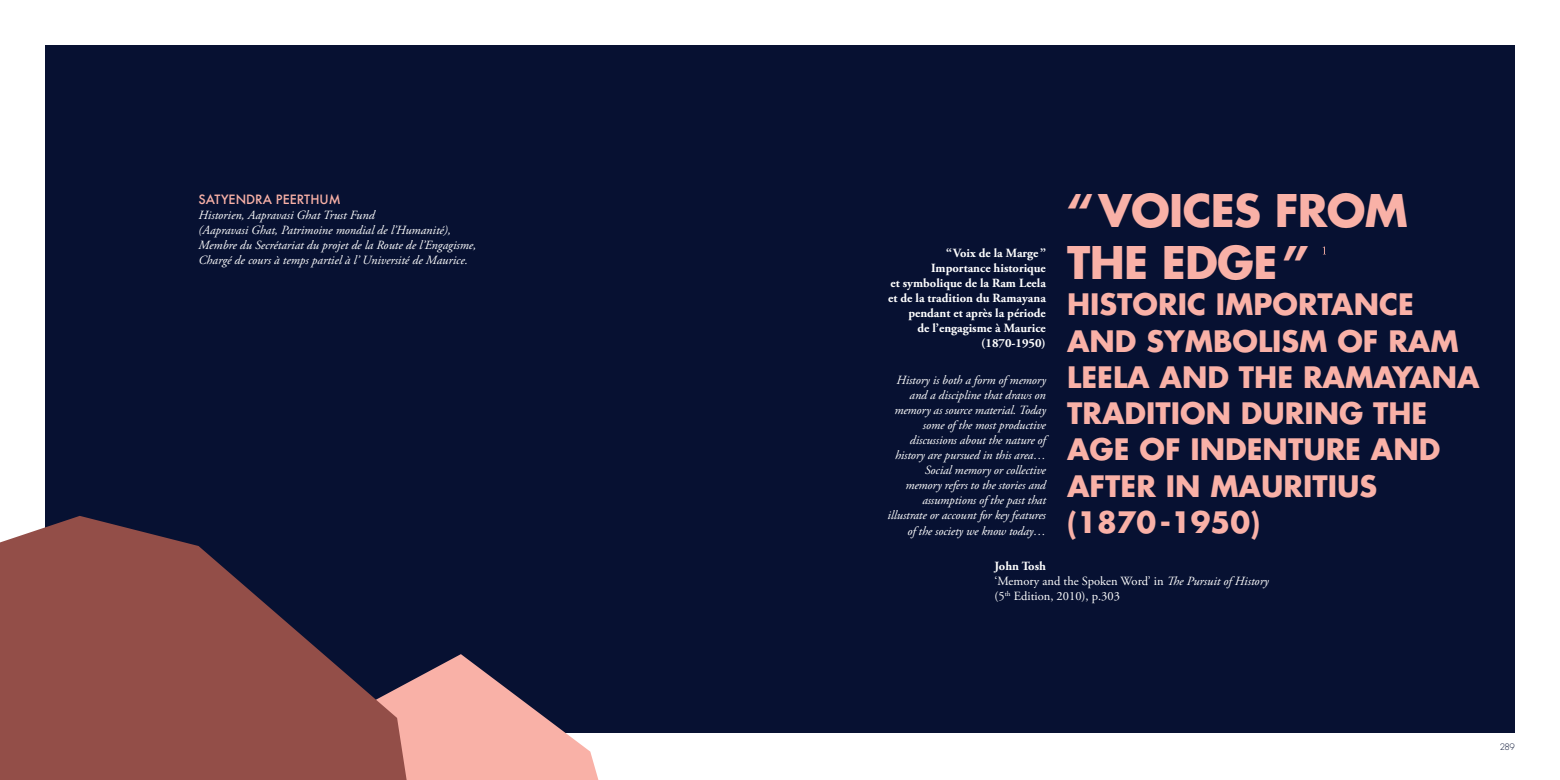
<style>
.page{position:relative;width:1560px;height:780px;background:#fff}
.page>*{position:absolute;margin:0;border:0;box-sizing:border-box;transform-origin:0 0}
.grand_titre{font:700 43.75px/52.5px "Futura";letter-spacing:-.015em;color:#f9b1a7}
.grand_titre-2{font:700 28.75px/36.2px "Futura";color:#f9b1a7}
.texte_intro{font:italic 12.5px/15px "Adobe Garamond Pro";letter-spacing:-.005em;color:#fff}
.texte_intro-2{font:700 12.5px/15px "Adobe Garamond Pro";color:#fff;text-align:right}
.texte_intro-3{font:12.5px/15px "Adobe Garamond Pro";color:#fff}
.t1{font:500 12.5px "Futura";color:#f9b1a7}
.t2{font:300 8.75px "Futura";color:#071132}
.s1{font-weight:700}
.s2{font-style:italic}
</style>
<div class="page">
<div style="left:45px;top:45px;width:1469px;height:688px;background:#071132"></div>
<svg style="left:406px;top:654px;width:192px;height:126px"></svg>
<svg style="left:0;top:516px;width:406px;height:264px;fill:#934e48"></svg>
<svg style="left:1322px;top:246px;width:3px;height:8px"></svg>
<p class="t1" style="left:198px;top:191px;width:144px">SATYENDRA PEERTHUM</p>
<p class="texte_intro" style="left:198px;top:208px;width:254px">Historien, Aapravasi Ghat Trust Fund<br>(Aapravasi Ghat, Patrimoine mondial de l’Humanité),</p>
<p class="texte_intro" style="left:198px;top:238px;width:279px">Membre du Secrétariat du projet de la Route de l’Engagisme,</p>
<p class="texte_intro" style="left:198px;top:253px;width:271px">Chargé de cours à temps partiel à l’ Université de Maurice.</p>
<p class="grand_titre" style="left:1067px;top:183px;width:342px">“VOICES FROM<br>THE EDGE”</p>
<p class="grand_titre-2" style="left:1067px;top:285px;width:414px">HISTORIC IMPORTANCE<br>AND SYMBOLISM OF RAM<br>LEELA AND THE RAMAYANA<br>TRADITION DURING THE<br>AGE OF INDENTURE AND<br>AFTER IN MAURITIUS (1870-1950)</p>
<p class="texte_intro-2" style="left:946px;top:246px;width:101px">“Voix de la Marge”</p>
<p class="texte_intro-2" style="left:888px;top:261px;width:159px">Importance historique<br>et symbolique de la Ram Leela et de la tradition du Ramayana pendant et après la période<br>de l’engagisme à Maurice (1870-1950)</p>
<p class="texte_intro" style="left:887px;top:373px;width:160px;text-align:right">History is both a form of memory and a discipline that draws on memory as source material. Today some of the most productive discussions about the nature of history are pursued in this area…<br>Social memory or collective memory refers to the stories and assumptions of the past that illustrate or account for key features of the society we know today…</p>
<p class="texte_intro-3" style="left:994px;top:559px;width:276px"><span class="s1">John Tosh<br></span>‘Memory and the Spoken Word’ in <span class="s2">The Pursuit of History </span>(5<sup>th</sup> Edition, 2010), p.303</p>
<p class="t2" style="left:1499px;top:741px;width:17px">289</p>
</div>
